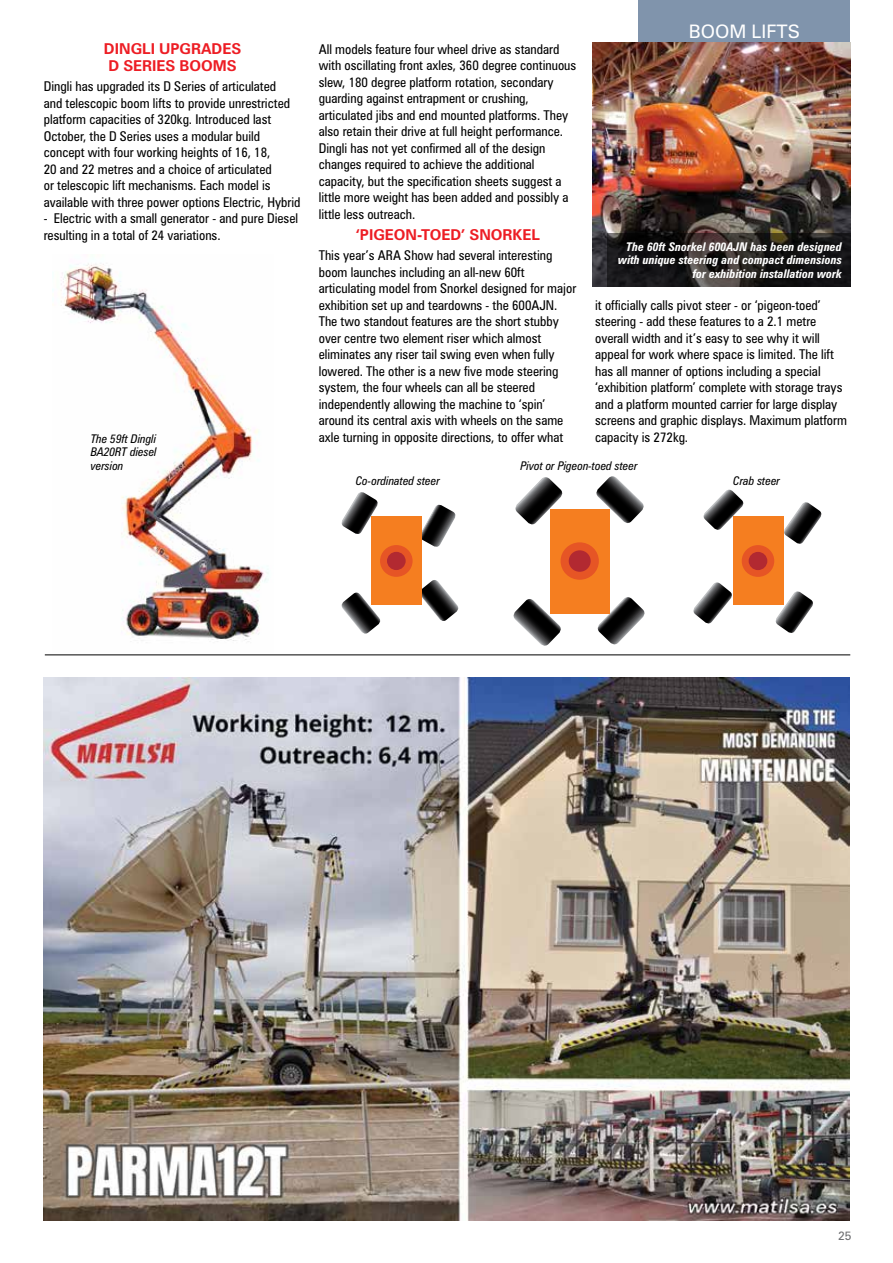
<style>
.page{position:relative;width:893px;height:1263px;background:#fff}
.page>*{position:absolute;margin:0;border:0;box-sizing:border-box;transform-origin:0 0}
.t1{font:18.6px "Zurich BT";color:#fff}
.t2{font:700 15px/16.5px "Zurich BT";color:#ed1d24}
.t3{font:condensed 13.5px/16.5px "Zurich BT";color:#000}
.t4{font:italic 700 condensed 12px/13.5px "Zurich BT";color:#fff;text-align:right}
.t5{font:italic condensed 12px/13.5px "Zurich BT";color:#000;text-align:justify}
.t6{font:12px "Zurich BT";color:#6d6e71}
</style>
<div class="page">
<hr style="left:45px;top:654px;width:805px;height:1px;background:#000">
<div style="left:638px;top:0;width:212px;height:43px;background:#8094ac"></div>
<img style="left:52px;top:263px;width:217px;height:379px">
<svg style="left:703px;top:490px;width:42px;height:40px"></svg>
<svg style="left:693px;top:582px;width:39px;height:42px"></svg>
<svg style="left:775px;top:591px;width:38px;height:42px"></svg>
<svg style="left:782px;top:502px;width:40px;height:44px"></svg>
<div style="left:732px;top:517px;width:51px;height:88px;background:#f57e20"></div>
<div style="left:742px;top:545px;width:32px;height:32px;background:#e65525;border-radius:50%"></div>
<div style="left:749px;top:552px;width:18px;height:18px;background:#b22931;border-radius:50%"></div>
<svg style="left:515px;top:477px;width:48px;height:48px"></svg>
<svg style="left:595px;top:597px;width:50px;height:48px"></svg>
<svg style="left:596px;top:476px;width:48px;height:47px"></svg>
<svg style="left:513px;top:599px;width:50px;height:47px"></svg>
<div style="left:550px;top:509px;width:60px;height:104px;background:#f57e20"></div>
<div style="left:561px;top:542px;width:38px;height:38px;background:#e65525;border-radius:50%"></div>
<div style="left:569px;top:550px;width:22px;height:22px;background:#b22931;border-radius:50%"></div>
<svg style="left:341px;top:592px;width:40px;height:42px"></svg>
<svg style="left:422px;top:580px;width:37px;height:41px"></svg>
<svg style="left:341px;top:492px;width:37px;height:42px"></svg>
<svg style="left:422px;top:505px;width:34px;height:42px"></svg>
<div style="left:371px;top:516px;width:51px;height:89px;background:#f57e20"></div>
<div style="left:380px;top:545px;width:33px;height:32px;background:#e65525;border-radius:50%"></div>
<div style="left:387px;top:552px;width:19px;height:18px;background:#b22931;border-radius:50%"></div>
<img style="left:592px;top:43px;width:258px;height:244px">
<svg style="left:607px;top:233px;width:243px;height:54px;background:#1f1c1c"></svg>
<img style="left:44px;top:677px;width:805px;height:543px">
<p class="t2" style="left:108px;top:40px;width:132px;text-indent:-4px">DINGLI UPGRADES<br>D SERIES BOOMS</p>
<p class="t3" style="left:44px;top:78px;width:258px">Dingli has upgraded its D Series of articulated<br>and telescopic boom lifts to provide unrestricted platform capacities of 320kg. Introduced last October, the D Series uses a modular build concept with four working heights of 16, 18,<br>20 and 22 metres and a choice of articulated<br>or telescopic lift mechanisms. Each model is available with three power options Electric, Hybrid</p>
<p class="t3" style="left:44px;top:210px;width:256px">- Electric with a small generator - and pure Diesel resulting in a total of 24 variations.</p>
<p class="t5" style="left:91px;top:432px;width:68px">The 59ft Dingli BA20RT diesel version</p>
<p class="t3" style="left:319px;top:41px;width:259px">All models feature four wheel drive as standard with oscillating front axles, 360 degree continuous slew, 180 degree platform rotation, secondary guarding against entrapment or crushing, articulated jibs and end mounted platforms. They also retain their drive at full height performance.<br>Dingli has not yet confirmed all of the design changes required to achieve the additional capacity, but the specification sheets suggest a little more weight has been added and possibly a little less outreach.</p>
<p class="t2" style="left:356px;top:226px;width:185px">‘PIGEON-TOED’ SNORKEL</p>
<p class="t3" style="left:319px;top:247px;width:259px">This year’s ARA Show had several interesting boom launches including an all-new 60ft articulating model from Snorkel designed for major exhibition set up and teardowns - the 600AJN.<br>The two standout features are the short stubby over centre two element riser which almost eliminates any riser tail swing even when fully lowered. The other is a new five mode steering system, the four wheels can all be steered independently allowing the machine to ‘spin’ around its central axis with wheels on the same axle turning in opposite directions, to offer what</p>
<h1 class="t1" style="left:689px;top:20px;width:111px">BOOM LIFTS</h1>
<p class="t4" style="left:618px;top:240px;width:225px">The 60ft Snorkel 600AJN has been designed with unique steering and compact dimensions for exhibition installation work</p>
<p class="t3" style="left:595px;top:296px;width:253px">it officially calls pivot steer - or ‘pigeon-toed’ steering - add these features to a 2.1 metre overall width and it’s easy to see why it will appeal for work where space is limited. The lift has all manner of options including a special ‘exhibition platform’ complete with storage trays and a platform mounted carrier for large display screens and graphic displays. Maximum platform capacity is 272kg.</p>
<p class="t5" style="left:520px;top:459px;width:119px">Pivot or Pigeon-toed steer</p>
<p class="t5" style="left:356px;top:474px;width:86px">Co-ordinated steer</p>
<p class="t5" style="left:733px;top:474px;width:48px">Crab steer</p>
<p class="t6" style="left:838px;top:1229px;width:15px">25</p>
</div>
